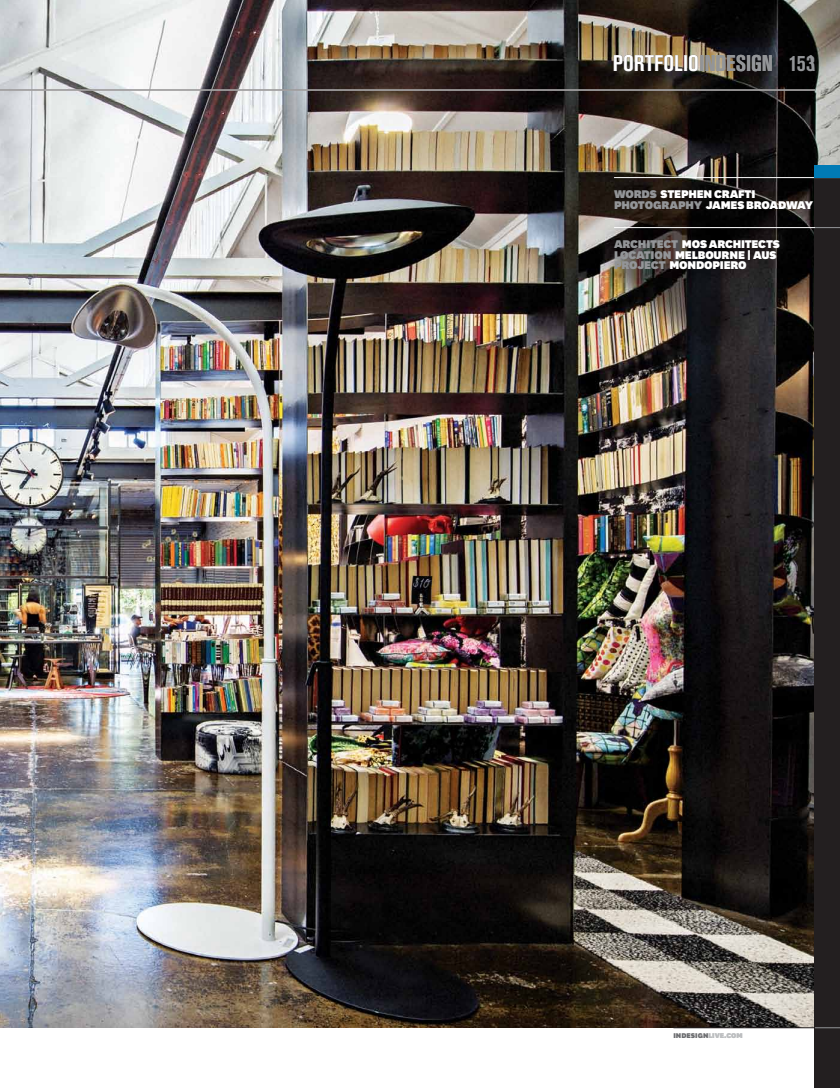
<style>
.page{position:relative;width:840px;height:1088px;background:#fff}
.page>*{position:absolute;margin:0;border:0;box-sizing:border-box;transform-origin:0 0}
.t1{font:700 condensed 22.5px "Akzidenz Grotesk BE";color:#fff}
.t2{font:700 condensed 22.5px "Akzidenz Grotesk BE";color:#939598}
.t3{font:900 13.12px/10.8px "National";letter-spacing:-.015em;color:#fff}
.t4{font:900 8.12px "National";color:#6d6e71}
.s1{color:#939598}
.s2{color:#bcbec0}
</style>
<div class="page">
<img style="left:0;top:0;width:840px;height:1028px">
<div style="left:815px;top:178px;width:25px;height:910px;background:#231f20"></div>
<svg style="left:815px;top:1027px;width:25px;height:1px"></svg>
<hr style="left:673px;top:1027px;width:142px;height:1px;background:#231f20">
<svg style="left:815px;top:227px;width:25px;height:1px"></svg>
<hr style="left:614px;top:227px;width:201px;height:1px;background:#fff">
<hr style="left:614px;top:177px;width:226px;height:1px;background:#fff">
<div style="left:815px;top:165px;width:25px;height:13px;background:#007ab5"></div>
<hr style="left:0;top:90px;width:815px;height:1px;background:#fff">
<h1 class="t1" style="left:613px;top:51px;width:162px">PORTFOLIO<span class="s1">INDESIGN</span></h1>
<h1 class="t2" style="left:809px;top:51px;width:7px">\</h1>
<h1 class="t2" style="left:789px;top:51px;width:28px">153</h1>
<p class="t3" style="left:614px;top:188px;width:201px"><span class="s1">WORDS</span> STEPHEN CRAFTI<br><span class="s1">PHOTOGRAPHY</span> JAMESBROADWAY</p>
<p class="t3" style="left:614px;top:238px;width:167px"><span class="s1">ARCHITECT</span> MOS ARCHITECTS<br><span class="s1">LOCATION</span> MELBOURNE | AUS<br><span class="s1">PROJECT</span> MONDOPIERO</p>
<p class="t4" style="left:673px;top:1030px;width:71px">INDESIGN<span class="s2">LIVE.COM</span></p>
</div>
